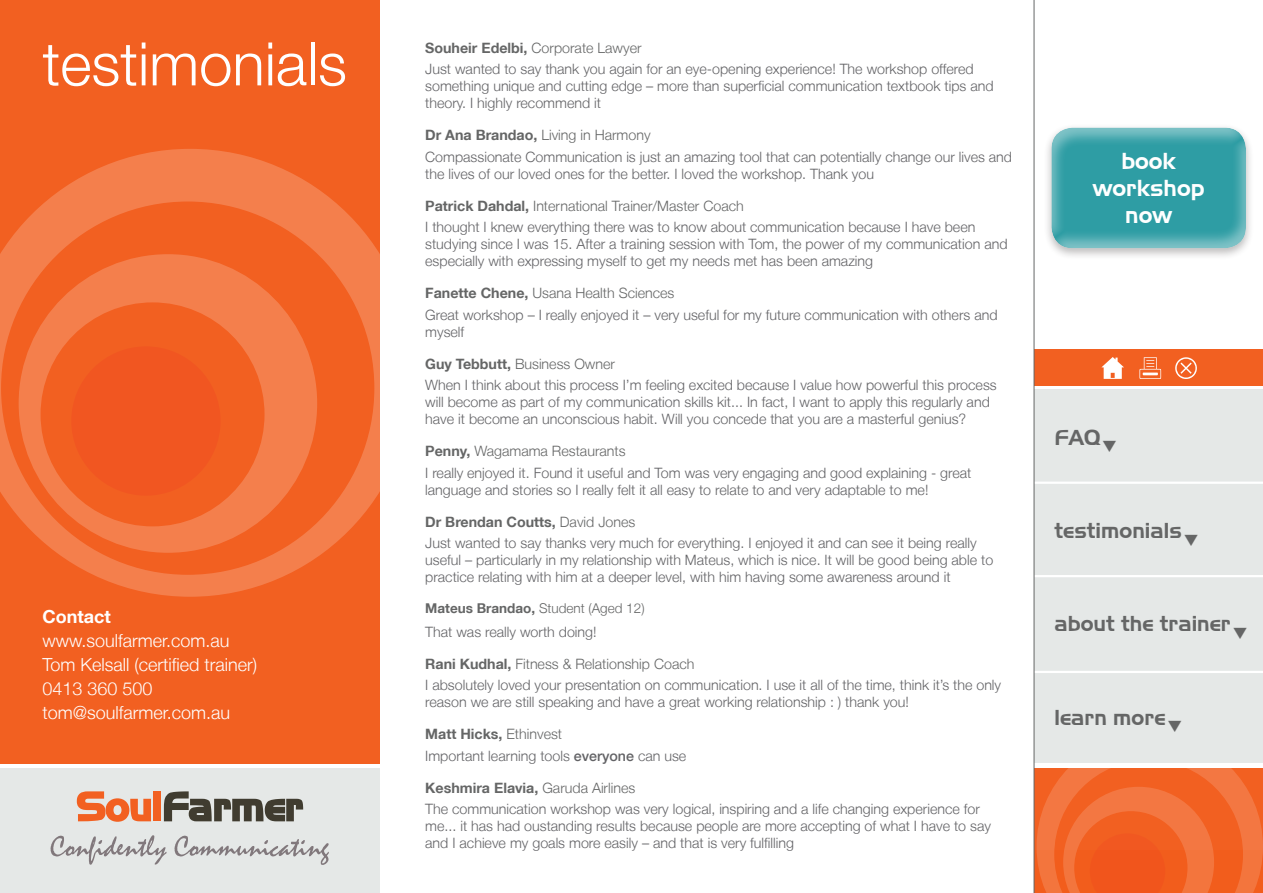
<style>
.page{position:relative;width:1263px;height:893px;background:#fff}
.page>*{position:absolute;margin:0;border:0;box-sizing:border-box;transform-origin:0 0}
.t1{font:300 60px "Helvetica Neue LT";color:#fff}
.t2{font:22.5px/27px "Newtown";color:#fff;text-align:center}
.t3{font:21px "Newtown";color:#656666}
.t4{font:300 18px/24px "Helvetica Neue LT";color:#fff}
.t5{font:700 18px "Helvetica Neue LT";color:#fff}
.t6{font:300 14.25px/21.3px "Helvetica Neue LT";color:#636366}
.t7{font:300 13.5px "Helvetica Neue LT";color:#656666}
.s1{font-weight:700;color:#656666}
.s2{color:#656666}
.s3{font-weight:700}
.s4{font-weight:500}
</style>
<div class="page">
<div style="left:0;top:0;width:379px;height:763px;background:#f26021"></div>
<svg style="left:0;top:149px;width:380px;height:448px"></svg>
<svg style="left:19px;top:254px;width:298px;height:299px"></svg>
<div style="left:71px;top:346px;width:150px;height:150px;background:#f15621;border-radius:50%"></div>
<div style="left:0;top:768px;width:379px;height:125px;background:#e5e8e7"></div>
<div style="left:1034px;top:389px;width:229px;height:374px;background:#e5e8e7"></div>
<div style="left:1034px;top:350px;width:229px;height:36px;background:#f26021"></div>
<svg style="left:1139px;top:357px;width:58px;height:22px"></svg>
<svg style="left:1101px;top:357px;width:23px;height:22px"></svg>
<svg style="left:77px;top:791px;width:74px;height:31px"></svg>
<div style="left:153px;top:791px;width:8px;height:30px;background:#f26021"></div>
<svg style="left:164px;top:791px;width:139px;height:30px"></svg>
<svg style="left:51px;top:835px;width:116px;height:30px"></svg>
<svg style="left:174px;top:836px;width:155px;height:29px"></svg>
<svg style="left:1036px;top:768px;width:227px;height:125px;background:#f2672c"></svg>
<div style="left:1043px;top:124px;width:211px;height:137px;background:#231f20;opacity:.3"></div>
<div style="left:1050px;top:127px;width:196px;height:123px;background:#fff;opacity:.4"></div>
<hr style="left:1034px;top:482px;width:229px;height:2px;background:#fff">
<hr style="left:1034px;top:575px;width:229px;height:2px;background:#fff">
<hr style="left:1034px;top:671px;width:229px;height:2px;background:#fff">
<hr style="left:1034px;top:0;width:1px;height:893px;background:#656666">
<h1 class="t1" style="left:43px;top:27px;width:306px">testimonials</h1>
<p class="t5" style="left:43px;top:605px;width:70px">Contact</p>
<p class="t4" style="left:43px;top:628px;width:216px">www.soulfarmer.com.au<br>Tom Kelsall (certified trainer)<br>0413 360 500 tom@soulfarmer.com.au</p>
<p class="t6" style="left:425px;top:37px;width:550px"><span class="s1">Souheir Edelbi,</span> <span class="s2">Corporate Lawyer<br></span>Just wanted to say thank you again for an eye-opening experience! The workshop offered</p>
<p class="t6" style="left:425px;top:77px;width:570px;line-height:17.1px">something unique and cutting edge – more than superficial communication textbook tips and theory. I highly recommend it</p>
<p class="t6" style="left:425px;top:124px;width:588px"><span class="s1">Dr Ana Brandao,</span> <span class="s2">Living in Harmony<br></span>Compassionate Communication is just an amazing tool that can potentially change our lives and</p>
<p class="t6" style="left:425px;top:163px;width:450px">the lives of our loved ones for the better. I loved the workshop. Thank you</p>
<p class="t6" style="left:425px;top:195px;width:552px"><span class="s1">Patrick Dahdal,</span> <span class="s2">International Trainer/Master Coach<br></span>I thought I knew everything there was to know about communication because I have been</p>
<p class="t6" style="left:425px;top:235px;width:584px;line-height:17.1px">studying since I was 15. After a training session with Tom, the power of my communication and especially with expressing myself to get my needs met has been amazing</p>
<p class="t6" style="left:425px;top:282px;width:574px"><span class="s1">Fanette Chene,</span> <span class="s2">Usana Health Sciences<br></span>Great workshop – I really enjoyed it – very useful for my future communication with others and</p>
<p class="t6" style="left:425px;top:321px;width:41px">myself</p>
<p class="t6" style="left:425px;top:353px;width:573px"><span class="s1">Guy Tebbutt,</span> <span class="s2">Business Owner<br></span>When I think about this process I’m feeling excited because I value how powerful this process</p>
<p class="t6" style="left:425px;top:393px;width:566px;line-height:17.1px">will become as part of my communication skills kit... In fact, I want to apply this regularly and have it become an unconscious habit. Will you concede that you are a masterful genius?</p>
<p class="t6" style="left:425px;top:440px;width:548px"><span class="s1">Penny,</span> <span class="s2">Wagamama Restaurants<br></span>I really enjoyed it. Found it useful and Tom was very engaging and good explaining - great</p>
<p class="t6" style="left:425px;top:479px;width:505px">language and stories so I really felt it all easy to relate to and very adaptable to me!</p>
<p class="t6" style="left:425px;top:511px;width:553px"><span class="s1">Dr Brendan Coutts,</span> <span class="s2">David Jones<br></span>Just wanted to say thanks very much for everything. I enjoyed it and can see it being really</p>
<p class="t6" style="left:425px;top:551px;width:569px;line-height:17.1px">useful – particularly in my relationship with Mateus, which is nice. It will be good being able to practice relating with him at a deeper level, with him having some awareness around it</p>
<p class="t7" style="left:425px;top:600px;width:221px"><span class="s3">Mateus Brandao,</span> Student (Aged 12)</p>
<p class="t6" style="left:425px;top:621px;width:173px">That was really worth doing!</p>
<p class="t6" style="left:425px;top:653px;width:577px"><span class="s1">Rani Kudhal,</span> <span class="s2">Fitness &amp; Relationship Coach<br></span>I absolutely loved your presentation on communication. I use it all of the time, think it’s the only</p>
<p class="t6" style="left:425px;top:691px;width:485px">reason we are still speaking and have a great working relationship : ) thank you!</p>
<p class="t6" style="left:425px;top:723px;width:263px"><span class="s1">Matt Hicks,</span> <span class="s2">Ethinvest<br></span>Important learning tools <span class="s4">everyone</span> can use</p>
<p class="t6" style="left:425px;top:776px;width:556px"><span class="s1">Keshmira Elavia,</span> <span class="s2">Garuda Airlines<br></span>The communication workshop was very logical, inspiring and a life changing experience for</p>
<p class="t6" style="left:425px;top:817px;width:567px;line-height:17.1px">me... it has had oustanding results because people are more accepting of what I have to say and I achieve my goals more easily – and that is very fulfilling</p>
<h2 class="t2" style="left:1093px;top:147px;width:113px">book workshop now</h2>
<h3 class="t3" style="left:1054px;top:425px;width:47px">FAQ</h3>
<h3 class="t3" style="left:1054px;top:518px;width:129px">testimonials</h3>
<h3 class="t3" style="left:1054px;top:611px;width:178px">about the trainer</h3>
<h3 class="t3" style="left:1054px;top:704px;width:112px">learn more</h3>
</div>
